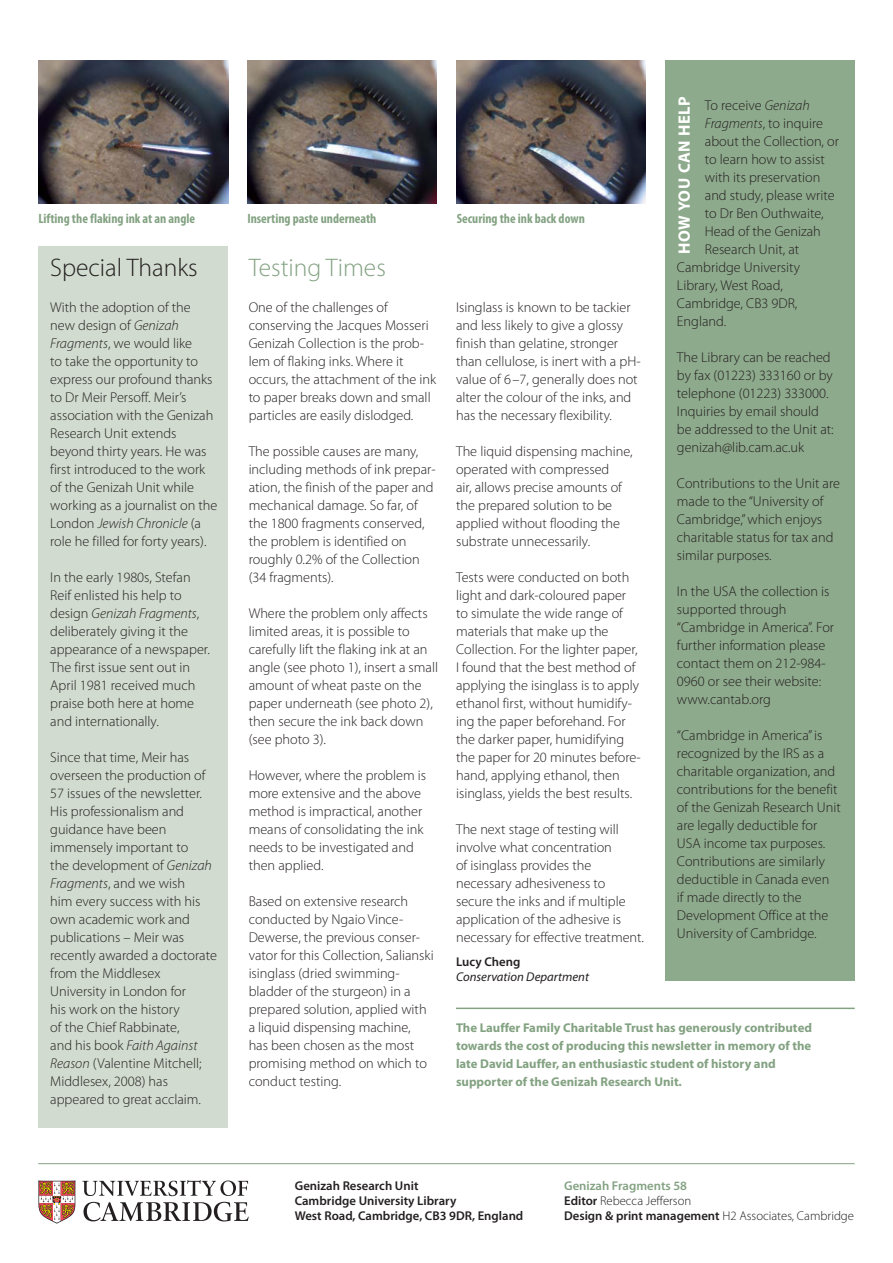
<style>
.page{position:relative;width:893px;height:1263px;background:#fff}
.page>*{position:absolute;margin:0;border:0;box-sizing:border-box;transform-origin:0 0}
.t1{font:300 25.5px "Myriad Pro";color:#231f20}
.t2{font:300 25.5px "Myriad Pro";color:#83a282}
.t3{font:700 16.5px "Myriad Pro";letter-spacing:.02em;color:#fff}
.t4{font:300 14.25px/18px "Myriad Pro";color:#231f20}
.t5{font:700 condensed 13.5px "Myriad Pro";color:#83a282}
.t6{font:700 12.75px/18px "Myriad Pro";color:#83a282}
.t7{font:600 12.75px/15px "Myriad Pro";color:#231f20}
.t8{font:300 12.75px/15px "Myriad Pro";color:#231f20}
.t9{font:italic 12.75px "Myriad Pro";color:#231f20}
.s1{font-style:italic}
.s2{font-weight:600;color:#83a282}
.s3{font-weight:600}
</style>
<div class="page">
<div style="left:38px;top:246px;width:190px;height:881px;background:#d1dbcf"></div>
<img style="left:38px;top:60px;width:190px;height:144px">
<img style="left:247px;top:60px;width:190px;height:144px">
<img style="left:456px;top:61px;width:190px;height:143px">
<div style="left:665px;top:60px;width:190px;height:921px;background:#8eaa8c"></div>
<svg style="left:38px;top:1180px;width:38px;height:43px"></svg>
<svg style="left:83px;top:1202px;width:166px;height:19px"></svg>
<svg style="left:82px;top:1180px;width:166px;height:16px"></svg>
<hr style="left:38px;top:1163px;width:817px;height:1px;background:#83a282">
<hr style="left:456px;top:1007px;width:399px;height:2px;background:#83a282">
<p class="t3" style="left:678px;top:254px;width:159px;rotate:-90deg">HOW YOU CAN HELP</p>
<p class="t4" style="left:705px;top:97px;width:106px">To receive <span class="s1">Genizah</span></p>
<p class="t4" style="left:705px;top:115px;width:120px"><span class="s1">Fragments</span>, to inquire</p>
<p class="t4" style="left:705px;top:133px;width:136px">about the Collection, or</p>
<p class="t4" style="left:705px;top:151px;width:121px">to learn how to assist</p>
<p class="t4" style="left:705px;top:169px;width:117px">with its preservation</p>
<p class="t4" style="left:705px;top:187px;width:131px">and study, please write</p>
<p class="t4" style="left:705px;top:205px;width:120px">to Dr Ben Outhwaite,</p>
<p class="t4" style="left:705px;top:223px;width:118px">Head of the Genizah</p>
<p class="t4" style="left:705px;top:241px;width:96px">Research Unit, at</p>
<p class="t4" style="left:677px;top:259px;width:125px">Cambridge University</p>
<p class="t4" style="left:677px;top:277px;width:107px">Library, West Road,</p>
<p class="t4" style="left:677px;top:295px;width:122px">Cambridge, CB3 9DR,</p>
<p class="t4" style="left:677px;top:313px;width:51px">England.</p>
<p class="t4" style="left:677px;top:349px;width:158px">The Library can be reached by fax (01223) 333160 or by telephone (01223) 333000.<br>Inquiries by email should be addressed to the Unit at: genizah@lib.cam.ac.uk</p>
<p class="t4" style="left:677px;top:475px;width:164px">Contributions to the Unit are made to the “University of<br>Cambridge,” which enjoys charitable status for tax and similar purposes.</p>
<p class="t4" style="left:677px;top:583px;width:159px">In the USA the collection is supported through “Cambridge in America”. For further information please contact them on 212-984-<br>0960 or see their website: www.cantab.org</p>
<p class="t4" style="left:677px;top:727px;width:165px">“Cambridge in America” is recognized by the IRS as a charitable organization, and contributions for the benefit of the Genizah Research Unit are legally deductible for<br>USA income tax purposes.<br>Contributions are similarly deductible in Canada even<br>if made directly to the<br>Development Office at the<br>University of Cambridge.</p>
<p class="t5" style="left:38px;top:214px;width:158px">Lifting the flaking ink at an angle</p>
<p class="t5" style="left:247px;top:214px;width:131px">Inserting paste underneath</p>
<p class="t5" style="left:457px;top:214px;width:130px">Securing the ink back down</p>
<h1 class="t1" style="left:50px;top:258px;width:149px">Special Thanks</h1>
<p class="t4" style="left:50px;top:299px;width:169px">With the adoption of the new design of <span class="s1">Genizah<br>Fragments</span>, we would like<br>to take the oppor tunity to express our profound thanks to Dr Meir Persoff. Meir’s association with the Genizah<br>Research Unit extends beyond thirty years. He was first intro duced to the work of the Genizah Unit while working as a journalist on the<br>London <span class="s1">Jewish Chronicle</span> (a role he filled for forty years).</p>
<p class="t4" style="left:50px;top:569px;width:161px">In the early 1980s, Stefan<br>Reif enlisted his help to design <span class="s1">Genizah Fragments</span>, deliberately giving it the appearance of a newspaper.<br>The first issue sent out in<br>April 1981 received much praise both here at home and internationally.</p>
<p class="t4" style="left:50px;top:749px;width:168px">Since that time, Meir has over seen the production of<br>57 issues of the newsletter.<br>His profession alism and guidance have been immensely important to<br>the development of <span class="s1">Genizah<br>Fragments</span>, and we wish<br>him every success with his own academic work and publications – Meir was recently awarded a doctorate from the Middlesex<br>University in London for<br>his work on the history<br>of the Chief Rabbinate,<br>and his book <span class="s1">Faith Against<br>Reason</span> (Valentine Mitchell;<br>Middlesex, 2008) has appeared to great acclaim.</p>
<h1 class="t2" style="left:249px;top:258px;width:139px">Testing Times</h1>
<p class="t4" style="left:249px;top:299px;width:189px">One of the challenges of<br>conser ving the Jacques Mosseri<br>Genizah Collection is the prob - lem of flaking inks. Where it occurs, the attachment of the ink to paper breaks down and small particles are easily dislodged.</p>
<p class="t4" style="left:249px;top:443px;width:189px">The possible causes are many, including methods of ink prepar - ation, the finish of the paper and mechanical damage. So far, of the 1800 fragments conserved, the problem is identified on roughly 0.2% of the Collection (34 fragments).</p>
<p class="t4" style="left:249px;top:605px;width:191px">Where the problem only affects limited areas, it is possible to carefully lift the flaking ink at an angle (see photo 1), insert a small amount of wheat paste on the paper underneath (see photo 2), then secure the ink back down (see photo 3).</p>
<p class="t4" style="left:249px;top:767px;width:179px">However, where the problem is more extensive and the above method is impractical, another means of consolidating the ink needs to be investigated and then applied.</p>
<p class="t4" style="left:249px;top:893px;width:187px">Based on extensive research conducted by Ngaio Vince-<br>Dewerse, the previous conser - vator for this Collection, Salianski isinglass (dried swimming&shy;bladder of the sturgeon) in a prepared solution, applied with a liquid dispensing machine,<br>has been chosen as the most promising method on which to conduct testing.</p>
<p class="t4" style="left:456px;top:299px;width:186px">Isinglass is known to be tackier and less likely to give a glossy finish than gelatine, stronger than cellulose, is inert with a pH&shy;value of 6–7, generally does not alter the colour of the inks, and has the necessary flexibility.</p>
<p class="t4" style="left:456px;top:443px;width:178px">The liquid dispensing machine, operated with compressed<br>air, allows precise amounts of the prepared solution to be applied without flooding the substrate unnecessarily.</p>
<p class="t4" style="left:456px;top:569px;width:186px">Tests were conducted on both light and dark-coloured paper to simulate the wide range of materials that make up the<br>Collection. For the lighter paper,<br>I found that the best method of applying the isinglass is to apply ethanol first, without humidify - ing the paper beforehand. For the darker paper, humidifying the paper for 20 minutes before - hand, applying ethanol, then isinglass, yields the best results.</p>
<p class="t4" style="left:456px;top:821px;width:190px">The next stage of testing will involve what concentration<br>of isinglass provides the<br>nece s s ary adhesiveness to secure the inks and if multiple appli cation of the adhesive is necessary for effective treatment.</p>
<p class="t7" style="left:456px;top:955px;width:66px">Lucy Cheng</p>
<p class="t9" style="left:456px;top:969px;width:134px">Conservation Department</p>
<p class="t6" style="left:456px;top:1019px;width:357px">The Lauffer Family Charitable Trust has generously contributed towards the cost of producing this newsletter in memory of the late David Lauffer, an enthusiastic student of history and supporter of the Genizah Research Unit.</p>
<p class="t7" style="left:295px;top:1179px;width:230px">Genizah Research Unit<br>Cambridge University Library<br>West Road, Cambridge, CB3 9DR, England</p>
<p class="t8" style="left:564px;top:1180px;width:291px"><span class="s2">Genizah Fragments 58<br></span><span class="s3">Editor</span> Rebecca Jefferson<br><span class="s3">Design &amp; print management</span> H2 Associates, Cambridge</p>
</div>
